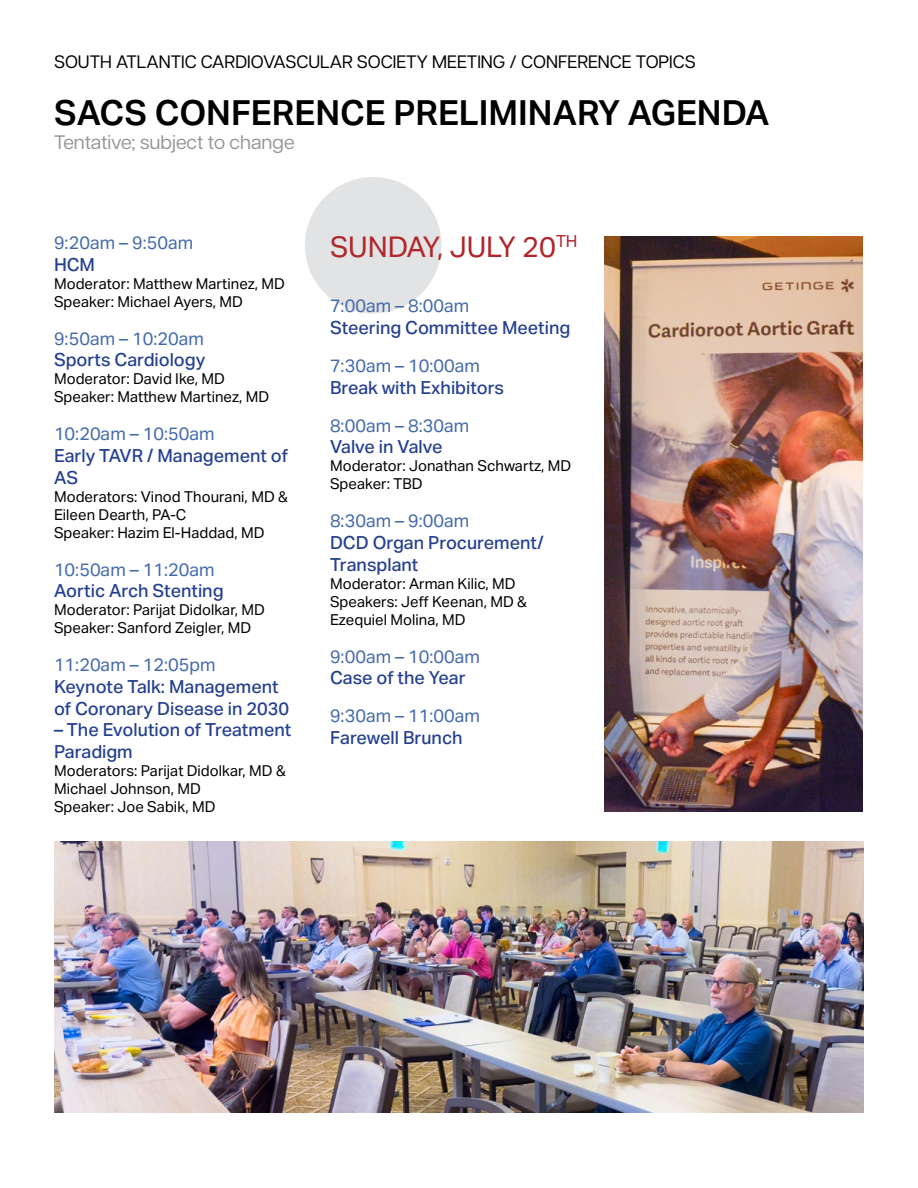
<style>
.page{position:relative;width:918px;height:1188px;background:#fff}
.page>*{position:absolute;margin:0;border:0;box-sizing:border-box;transform-origin:0 0}
.t1{font:600 34.5px "Aktiv Grotesk";color:#000}
.t2{font:28.5px "Aktiv Grotesk";color:#af262b}
.t3{font:19.5px "Articulat CF";color:#939598}
.t4{font:500 18px/21.6px "Aktiv Grotesk";color:#25408f}
.t5{font:18px "Aktiv Grotesk";color:#456aab}
.t6{font:18px "Articulat CF";color:#000}
.t7{font:15px/18px "Aktiv Grotesk";color:#000}
</style>
<div class="page">
<div style="left:305px;top:178px;width:136px;height:135px;background:#e2e3e4;border-radius:50%"></div>
<img style="left:54px;top:842px;width:810px;height:270px">
<img style="left:604px;top:236px;width:258px;height:576px">
<p class="t6" style="left:54px;top:49px;width:643px">SOUTH ATLANTIC CARDIOVASCULAR SOCIETY MEETING / CONFERENCE TOPICS</p>
<h1 class="t1" style="left:54px;top:93px;width:717px">SACS CONFERENCE PRELIMINARY AGENDA</h1>
<h3 class="t3" style="left:54px;top:128px;width:242px">Tentative; subject to change</h3>
<p class="t5" style="left:54px;top:232px;width:141px">9:20am – 9:50am</p>
<p class="t4" style="left:54px;top:254px;width:43px">HCM</p>
<p class="t7" style="left:54px;top:274px;width:232px">Moderator: Matthew Martinez, MD<br>Speaker: Michael Ayers, MD</p>
<p class="t5" style="left:54px;top:328px;width:152px">9:50am – 10:20am</p>
<p class="t4" style="left:54px;top:349px;width:153px">Sports Cardiology</p>
<p class="t7" style="left:54px;top:370px;width:217px">Moderator: David Ike, MD<br>Speaker: Matthew Martinez, MD</p>
<p class="t5" style="left:54px;top:424px;width:162px">10:20am – 10:50am</p>
<p class="t4" style="left:54px;top:445px;width:236px">Early TAVR / Management of<br>AS</p>
<p class="t7" style="left:54px;top:487px;width:235px">Moderators: Vinod Thourani, MD &amp;<br>Eileen Dearth, PA-C<br>Speaker: Hazim El-Haddad, MD</p>
<p class="t5" style="left:54px;top:559px;width:162px">10:50am – 11:20am</p>
<p class="t4" style="left:54px;top:580px;width:171px">Aortic Arch Stenting</p>
<p class="t7" style="left:54px;top:601px;width:212px">Moderator: Parijat Didolkar, MD<br>Speaker: Sanford Zeigler, MD</p>
<p class="t5" style="left:54px;top:655px;width:163px">11:20am – 12:05pm</p>
<p class="t4" style="left:54px;top:676px;width:237px">Keynote Talk: Management of Coronary Disease in 2030</p>
<p class="t4" style="left:54px;top:719px;width:239px">– The Evolution of Treatment<br>Paradigm</p>
<p class="t7" style="left:54px;top:762px;width:233px">Moderators: Parijat Didolkar, MD &amp;<br>Michael Johnson, MD<br>Speaker: Joe Sabik, MD</p>
<h2 class="t2" style="left:330px;top:230px;width:249px">SUNDAY, JULY 20<sup>TH</sup></h2>
<p class="t5" style="left:330px;top:296px;width:141px">7:00am – 8:00am</p>
<p class="t4" style="left:330px;top:317px;width:242px">Steering Committee Meeting</p>
<p class="t5" style="left:330px;top:355px;width:152px">7:30am – 10:00am</p>
<p class="t4" style="left:330px;top:377px;width:176px">Break with Exhibitors</p>
<p class="t5" style="left:330px;top:415px;width:141px">8:00am – 8:30am</p>
<p class="t4" style="left:330px;top:436px;width:114px">Valve in Valve</p>
<p class="t7" style="left:330px;top:457px;width:243px">Moderator: Jonathan Schwartz, MD<br>Speaker: TBD</p>
<p class="t5" style="left:330px;top:511px;width:141px">8:30am – 9:00am</p>
<p class="t4" style="left:330px;top:532px;width:215px">DCD Organ Procurement/<br>Transplant</p>
<p class="t7" style="left:330px;top:574px;width:198px">Moderator: Arman Kilic, MD<br>Speakers: Jeff Keenan, MD &amp;<br>Ezequiel Molina, MD</p>
<p class="t5" style="left:330px;top:646px;width:152px">9:00am – 10:00am</p>
<p class="t4" style="left:330px;top:667px;width:137px">Case of the Year</p>
<p class="t5" style="left:330px;top:706px;width:152px">9:30am – 11:00am</p>
<p class="t4" style="left:330px;top:727px;width:134px">Farewell Brunch</p>
</div>
